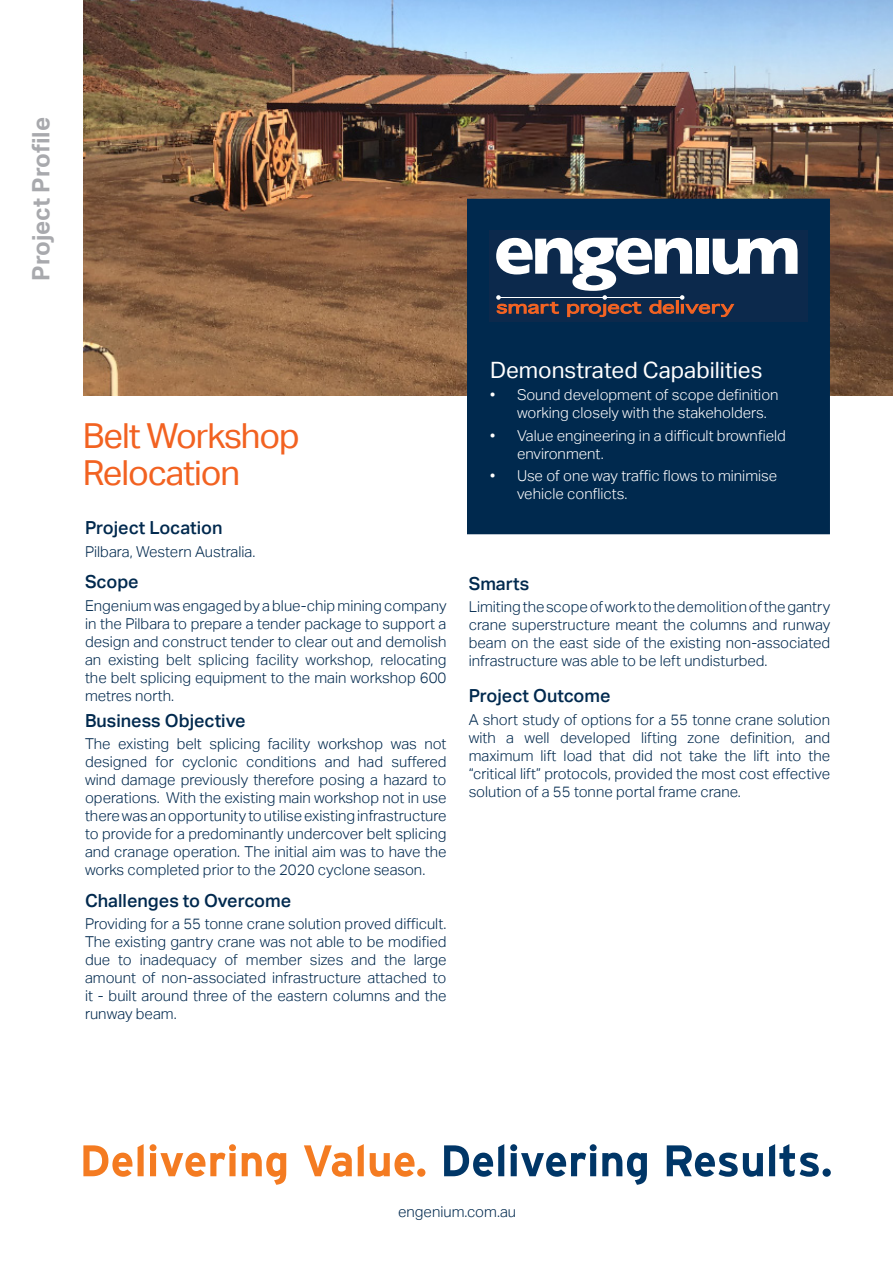
<style>
.page{position:relative;width:893px;height:1263px;background:#fff}
.page>*{position:absolute;margin:0;border:0;box-sizing:border-box;transform-origin:0 0}
.t1{font:34.5px "Aktiv Grotesk";letter-spacing:-.03em;color:#f26221}
.t2{font:700 24px "Aktiv Grotesk";color:#a8a9ad}
.t3{font:22.5px "Aktiv Grotesk";color:#fff}
.t4{font:500 18px "Aktiv Grotesk";color:#00294e}
.t5{font:300 15px/18px "Aktiv Grotesk";color:#00294e;text-align:justify}
.t6{font:300 15px/18px "Aktiv Grotesk";color:#fff}
</style>
<div class="page">
<img style="left:83px;top:0;width:810px;height:396px">
<div style="left:467px;top:199px;width:363px;height:335px;background:#00294e"></div>
<div style="left:489px;top:230px;width:319px;height:91px;background:#0c294c"></div>
<svg style="left:496px;top:238px;width:301px;height:80px"></svg>
<svg style="left:444px;top:1144px;width:387px;height:41px"></svg>
<svg style="left:83px;top:1144px;width:342px;height:41px"></svg>
<p class="t2" style="left:27px;top:281px;width:165px;rotate:-90deg">Project Profile</p>
<p class="t1" style="left:83px;top:416px;width:219px">Belt Workshop</p>
<p class="t1" style="left:83px;top:453px;width:159px">Relocation</p>
<p class="t4" style="left:85px;top:517px;width:139px">Project Location</p>
<p class="t5" style="left:85px;top:542px;width:172px">Pilbara, Western Australia.</p>
<p class="t4" style="left:85px;top:571px;width:55px">Scope</p>
<p class="t5" style="left:85px;top:596px;width:363px">Engenium was engaged by a blue-chip mining company in the Pilbara to prepare a tender package to support a design and construct tender to clear out and demolish an existing belt splicing facility workshop, relocating the belt splicing equipment to the main workshop 600 metres north.</p>
<p class="t4" style="left:85px;top:710px;width:162px">Business Objective</p>
<p class="t5" style="left:85px;top:735px;width:363px">The existing belt splicing facility workshop was not designed for cyclonic conditions and had suffered wind damage previously therefore posing a hazard to operations. With the existing main workshop not in use there was an opportunity to utilise existing infrastructure to provide for a predominantly undercover belt splicing and cranage operation. The initial aim was to have the works completed prior to the 2020 cyclone season.</p>
<p class="t4" style="left:85px;top:890px;width:208px">Challenges to Overcome</p>
<p class="t5" style="left:85px;top:915px;width:363px">Providing for a 55 tonne crane solution proved difficult.<br>The existing gantry crane was not able to be modified due to inadequacy of member sizes and the large amount of non-associated infrastructure attached to it - built around three of the eastern columns and the runway beam.</p>
<p class="t3" style="left:490px;top:357px;width:274px">Demonstrated Capabilities</p>
<p class="t6" style="left:517px;top:386px;width:263px;text-indent:-27px">• Sound development of scope definition working closely with the stakeholders.</p>
<p class="t6" style="left:517px;top:426px;width:270px;text-indent:-27px">• Value engineering in a difficult brownfield environment.</p>
<p class="t6" style="left:517px;top:467px;width:262px;text-indent:-27px">• Use of one way traffic flows to minimise vehicle conflicts.</p>
<p class="t4" style="left:469px;top:573px;width:62px">Smarts</p>
<p class="t5" style="left:469px;top:598px;width:363px">Limiting the scope of work to the demolition of the gantry crane superstructure meant the columns and runway beam on the east side of the existing non-associated infrastructure was able to be left undisturbed.</p>
<p class="t4" style="left:469px;top:686px;width:143px">Project Outcome</p>
<p class="t5" style="left:469px;top:711px;width:363px">A short study of options for a 55 tonne crane solution with a well developed lifting zone definition, and maximum lift load that did not take the lift into the “critical lift” protocols, provided the most cost effective solution of a 55 tonne portal frame crane.</p>
<p class="t5" style="left:398px;top:1203px;width:119px">engenium.com.au</p>
</div>
